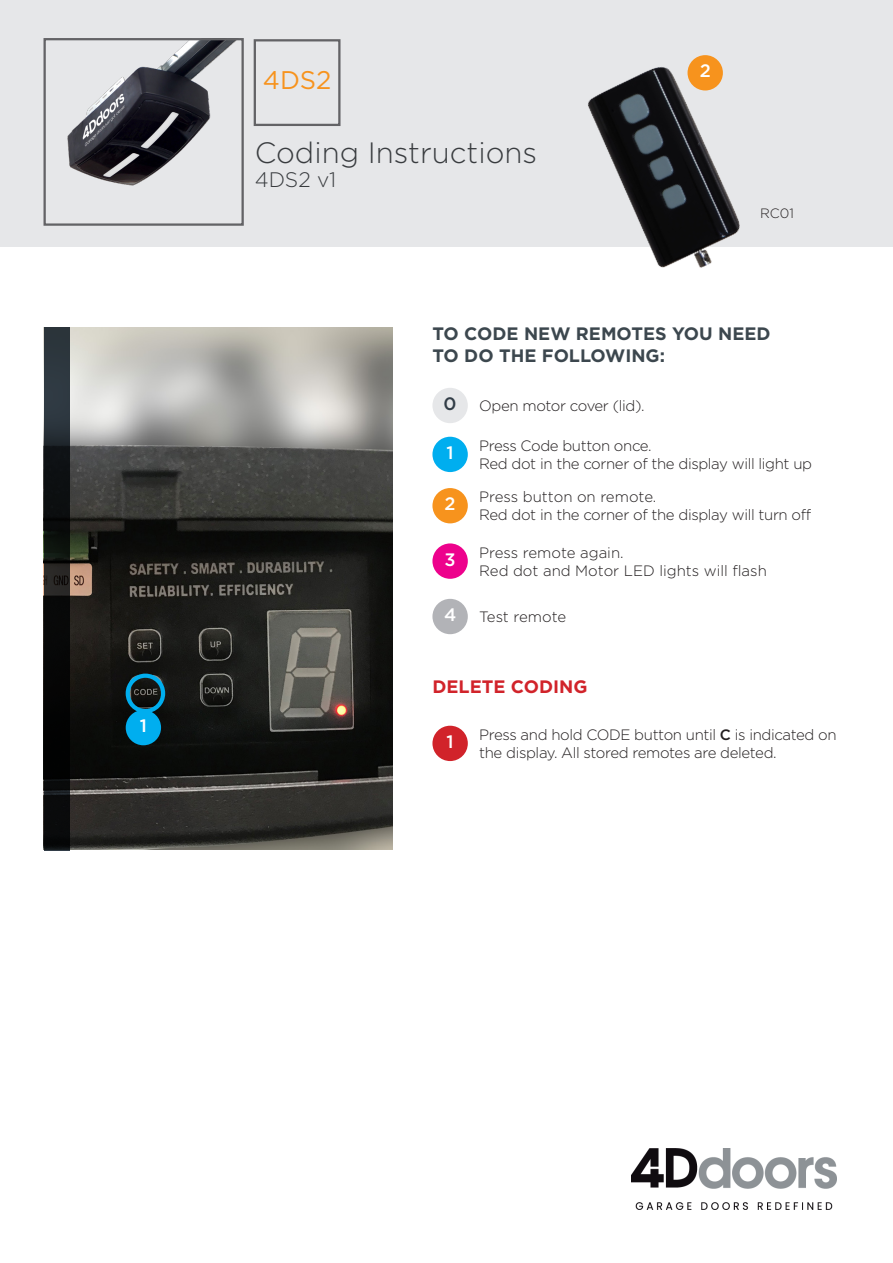
<style>
.page{position:relative;width:893px;height:1263px;background:#fff}
.page>*{position:absolute;margin:0;border:0;box-sizing:border-box;transform-origin:0 0}
.t1{font:300 29.4px "Gotham Pro";color:#393c3f}
.t2{font:25.5px "Gotham Pro";color:#f7931d}
.t3{font:300 21px "Gotham Pro";color:#393c3f}
.t4{font:700 18px "Gotham Pro";color:#3c474e}
.t5{font:700 18px "Gotham Pro";color:#d1232a}
.t6{font:500 18px "Gotham Pro";color:#fff}
.t7{font:500 18px "Gotham Pro";color:#323d47}
.t8{font:300 15px/18px "Gotham Pro";letter-spacing:-.025em;color:#231f20}
.t9{font:300 15px "Gotham Pro";color:#231f20}
.t10{font:300 15px "Gotham Pro";letter-spacing:-.005em;color:#231f20}
.t11{font:300 13.5px "Gotham Pro";color:#231f20}
.s1{font-weight:500}
</style>
<div class="page">
<div style="left:0;top:0;width:893px;height:247px;background:#e6e7e9"></div>
<img style="left:70px;top:327px;width:322px;height:522px">
<img style="left:67px;top:41px;width:169px;height:145px">
<div style="left:254px;top:39px;width:86px;height:87px;border:2px solid #636366"></div>
<div style="left:44px;top:38px;width:200px;height:188px;border:2px solid #636366"></div>
<img style="left:588px;top:55px;width:152px;height:213px">
<div style="left:432px;top:437px;width:36px;height:35px;background:#00aeef;border-radius:50%"></div>
<div style="left:432px;top:388px;width:36px;height:35px;background:#e6e7e9;border-radius:50%"></div>
<div style="left:432px;top:488px;width:36px;height:35px;background:#f7931d;border-radius:50%"></div>
<div style="left:687px;top:55px;width:36px;height:35px;background:#f7931d;border-radius:50%"></div>
<div style="left:432px;top:543px;width:36px;height:36px;background:#ed028c;border-radius:50%"></div>
<svg style="left:44px;top:327px;width:26px;height:523px;background:#121517"></svg>
<div style="left:432px;top:599px;width:36px;height:35px;background:#b2b3b7;border-radius:50%"></div>
<div style="left:126px;top:710px;width:35px;height:35px;background:#00aeef;border-radius:50%"></div>
<div style="left:126px;top:674px;width:39px;height:39px;border:4px solid #00aeef;border-radius:50%"></div>
<div style="left:432px;top:726px;width:36px;height:35px;background:#d1232a;border-radius:50%"></div>
<img style="left:631px;top:1149px;width:205px;height:60px">
<p class="t6" style="left:140px;top:716px;width:9px">1</p>
<p class="t2" style="left:263px;top:66px;width:70px">4DS2</p>
<p class="t1" style="left:255px;top:137px;width:284px">Coding Instructions</p>
<p class="t3" style="left:255px;top:168px;width:83px">4DS2 v1</p>
<p class="t6" style="left:700px;top:61px;width:13px">2</p>
<p class="t11" style="left:760px;top:206px;width:35px">RC01</p>
<p class="t4" style="left:432px;top:324px;width:340px">TO CODE NEW REMOTES YOU NEED</p>
<p class="t4" style="left:432px;top:345px;width:234px">TO DO THE FOLLOWING:</p>
<p class="t7" style="left:444px;top:393px;width:15px">0</p>
<p class="t6" style="left:447px;top:442px;width:9px">1</p>
<p class="t6" style="left:445px;top:494px;width:13px">2</p>
<p class="t6" style="left:445px;top:549px;width:13px">3</p>
<p class="t8" style="left:479px;top:397px;width:167px">Open motor cover (lid).</p>
<p class="t8" style="left:479px;top:437px;width:174px">Press Code button once.</p>
<p class="t8" style="left:479px;top:455px;width:334px">Red dot in the corner of the display will light up</p>
<p class="t9" style="left:479px;top:489px;width:179px">Press button on remote.</p>
<p class="t8" style="left:479px;top:506px;width:334px">Red dot in the corner of the display will turn off</p>
<p class="t9" style="left:479px;top:544px;width:146px">Press remote again.</p>
<p class="t9" style="left:479px;top:562px;width:289px">Red dot and Motor LED lights will flash</p>
<p class="t6" style="left:444px;top:604px;width:14px">4</p>
<p class="t10" style="left:479px;top:608px;width:89px">Test remote</p>
<p class="t5" style="left:432px;top:676px;width:157px">DELETE CODING</p>
<p class="t6" style="left:447px;top:731px;width:9px">1</p>
<p class="t8" style="left:479px;top:726px;width:359px">Press and hold CODE button until <span class="s1">C</span> is indicated on the display. All stored remotes are deleted.</p>
</div>
